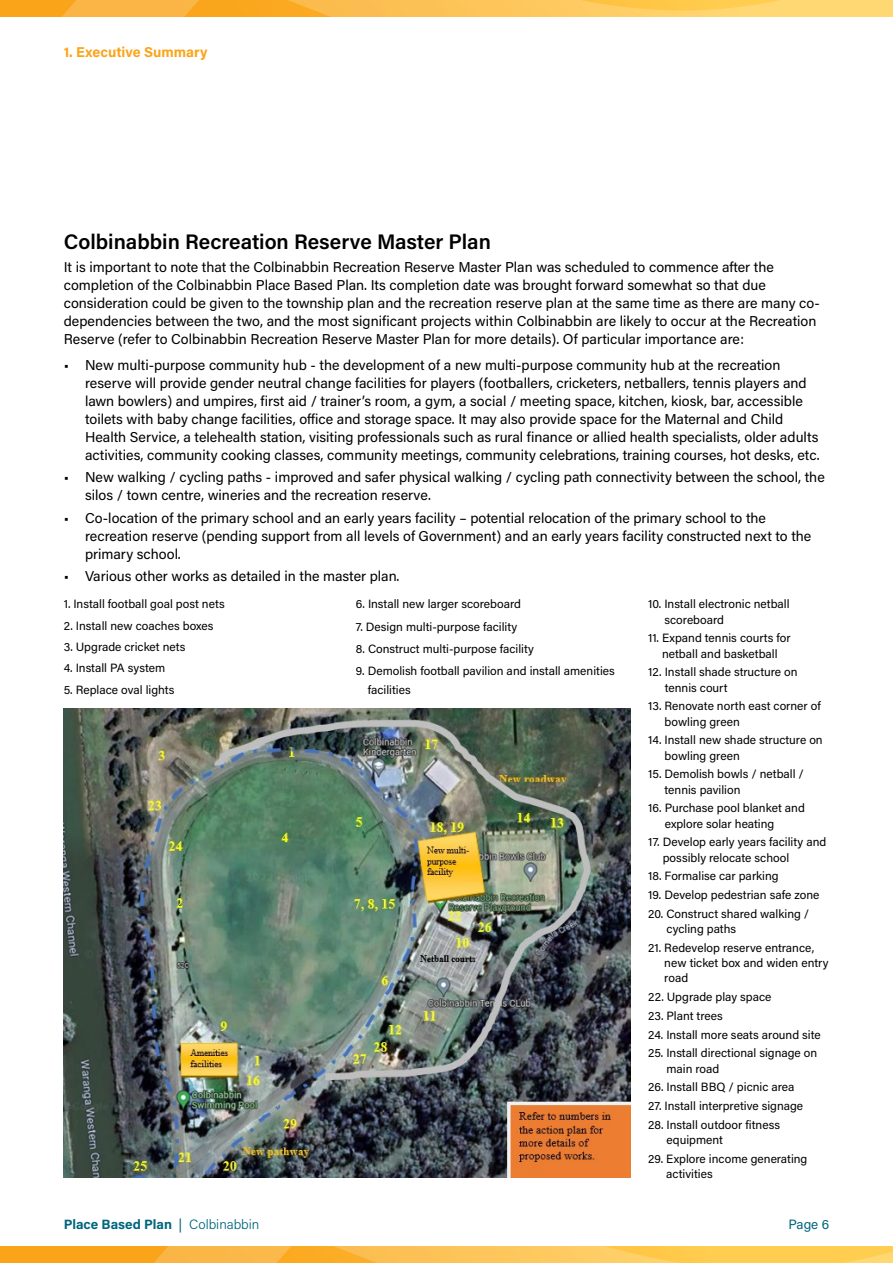
<style>
.page{position:relative;width:893px;height:1263px;background:#fff}
.page>*{position:absolute;margin:0;border:0;box-sizing:border-box;transform-origin:0 0}
.t1{font:600 21px "Acumin Pro";color:#000}
.t2{font:14.25px/18px "Acumin Pro";color:#000}
.t3{font:700 14.25px "Acumin Pro";color:#faa41a}
.t4{font:700 13.5px "Acumin Pro";letter-spacing:-.005em;color:#00667d}
.t5{font:13.5px "Acumin Pro";color:#00667d}
.t6{font:12px/15.3px "Acumin Pro";color:#000}
.s1{font-weight:400}
.s2{font-weight:300}
</style>
<div class="page">
<svg style="left:0;top:1247px;width:893px;height:16px;background:#fcbd45"></svg>
<svg style="left:0;top:0;width:893px;height:16px;background:#fcbf4d"></svg>
<img style="left:64px;top:708px;width:566px;height:470px">
<p class="t3" style="left:64px;top:42px;width:145px">1. Executive Summary</p>
<h1 class="t1" style="left:64px;top:227px;width:429px">Colbinabbin Recreation Reserve Master Plan</h1>
<p class="t2" style="left:64px;top:257px;width:758px">It is important to note that the Colbinabbin Recreation Reserve Master Plan was scheduled to commence after the completion of the Colbinabbin Place Based Plan. Its completion date was brought forward somewhat so that due consideration could be given to the township plan and the recreation reserve plan at the same time as there are many co&shy;dependencies between the two, and the most significant projects within Colbinabbin are likely to occur at the Recreation Reserve (refer to Colbinabbin Recreation Reserve Master Plan for more details). Of particular importance are:</p>
<p class="t2" style="left:85px;top:355px;width:736px;text-indent:-21px">• New multi-purpose community hub - the development of a new multi-purpose community hub at the recreation reserve will provide gender neutral change facilities for players (footballers, cricketers, netballers, tennis players and lawn bowlers) and umpires, first aid / trainer’s room, a gym, a social / meeting space, kitchen, kiosk, bar, accessible toilets with baby change facilities, office and storage space. It may also provide space for the Maternal and Child Health Service, a telehealth station, visiting professionals such as rural finance or allied health specialists, older adults activities, community cooking classes, community meetings, community celebrations, training courses, hot desks, etc.</p>
<p class="t2" style="left:85px;top:468px;width:741px;text-indent:-21px">• New walking / cycling paths - improved and safer physical walking / cycling path connectivity between the school, the silos / town centre, wineries and the recreation reserve.</p>
<p class="t2" style="left:85px;top:508px;width:728px;text-indent:-21px">• Co-location of the primary school and an early years facility – potential relocation of the primary school to the recreation reserve (pending support from all levels of Government) and an early years facility constructed next to the primary school.</p>
<p class="t2" style="left:64px;top:566px;width:337px">• Various other works as detailed in the master plan.</p>
<p class="t6" style="left:664px;top:596px;width:127px;text-indent:-16px">10. Install electronic netball scoreboard</p>
<p class="t6" style="left:648px;top:630px;width:144px;text-align:center">11. Expand tennis courts for netball and basketball</p>
<p class="t6" style="left:665px;top:664px;width:134px;text-indent:-17px">12. Install shade structure on tennis court</p>
<p class="t6" style="left:665px;top:698px;width:158px;text-indent:-16px">13. Renovate north east corner of bowling green</p>
<p class="t6" style="left:665px;top:732px;width:160px;text-indent:-16px">14. Install new shade structure on bowling green</p>
<p class="t6" style="left:665px;top:766px;width:141px;text-indent:-16px">15. Demolish bowls / netball / tennis pavilion</p>
<p class="t6" style="left:665px;top:800px;width:142px;text-indent:-16px">16. Purchase pool blanket and explore solar heating</p>
<p class="t6" style="left:663px;top:834px;width:165px;text-indent:-15px">17. Develop early years facility and possibly relocate school</p>
<p class="t6" style="left:648px;top:868px;width:132px">18. Formalise car parking</p>
<p class="t6" style="left:648px;top:887px;width:173px">19. Develop pedestrian safe zone</p>
<p class="t6" style="left:666px;top:905px;width:144px;text-indent:-18px">20. Construct shared walking / cycling paths</p>
<p class="t6" style="left:664px;top:939px;width:166px;text-indent:-16px">21. Redevelop reserve entrance, new ticket box and widen entry road</p>
<p class="t6" style="left:648px;top:989px;width:125px">22. Upgrade play space</p>
<p class="t6" style="left:648px;top:1007px;width:76px">23. Plant trees</p>
<p class="t6" style="left:648px;top:1026px;width:174px">24. Install more seats around site</p>
<p class="t6" style="left:666px;top:1045px;width:152px;text-indent:-18px">25. Install directional signage on main road</p>
<p class="t6" style="left:648px;top:1079px;width:148px">26. Install BBQ / picnic area</p>
<p class="t6" style="left:648px;top:1097px;width:157px">27. Install interpretive signage</p>
<p class="t6" style="left:666px;top:1116px;width:115px;text-indent:-18px">28. Install outdoor fitness equipment</p>
<p class="t6" style="left:666px;top:1150px;width:143px;text-indent:-18px">29. Explore income generating activities</p>
<p class="t6" style="left:64px;top:596px;width:162px">1. Install football goal post nets</p>
<p class="t6" style="left:64px;top:617px;width:151px">2. Install new coaches boxes</p>
<p class="t6" style="left:64px;top:639px;width:123px">3. Upgrade cricket nets</p>
<p class="t6" style="left:64px;top:660px;width:103px">4. Install PA system</p>
<p class="t6" style="left:64px;top:681px;width:112px">5. Replace oval lights</p>
<p class="t6" style="left:356px;top:596px;width:167px">6. Install new larger scoreboard</p>
<p class="t6" style="left:356px;top:618px;width:163px">7. Design multi-purpose facility</p>
<p class="t6" style="left:356px;top:640px;width:180px">8. Construct multi-purpose facility</p>
<p class="t6" style="left:368px;top:661px;width:249px;line-height:18.8px;text-indent:-12px">9. Demolish football pavilion and install amenities facilities</p>
<p class="t4" style="left:64px;top:1214px;width:197px">Place Based Plan <span class="s1">|</span> <span class="s2">Colbinabbin</span></p>
<p class="t5" style="left:788px;top:1215px;width:42px">Page 6</p>
</div>
